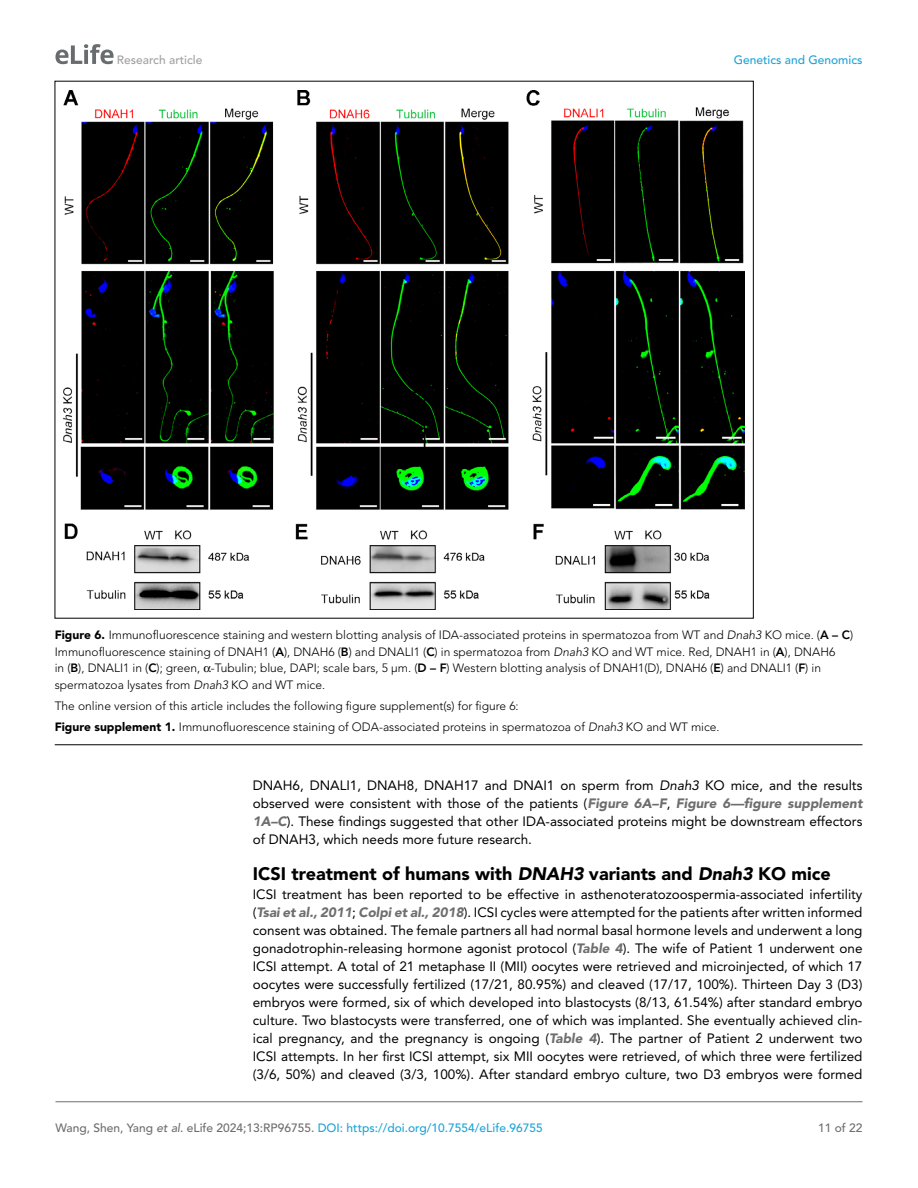
<style>
.page{position:relative;width:918px;height:1188px;background:#fff}
.page>*{position:absolute;margin:0;border:0;box-sizing:border-box;transform-origin:0 0}
.t1{font:900 18px "Avenir LT Std";color:#000}
.t2{font:13.5px/18px "Avenir LT Std";color:#000;text-align:justify}
.t3{font:300 12px/16.5px "Avenir LT Std";color:#000}
.t4{font:500 12px "Avenir LT Std";color:#1ea4d7}
.t5{font:500 12px "Avenir LT Std";color:#a3a09f}
.t6{font:500 12px "Avenir LT Std";color:#6e6e70}
.s1{font-weight:900}
.s2{font-style:italic}
.s3{font-weight:800}
.s4{font-weight:900;font-style:italic;color:#6e6e70}
.s5{color:#6e6e70}
.s6{font-style:italic;color:#6e6e70}
</style>
<div class="page">
<svg style="left:55px;top:44px;width:59px;height:20px"></svg>
<hr style="left:56px;top:1101px;width:806px;height:1px;background:#6e6e70">
<hr style="left:55px;top:744px;width:807px;height:1px;background:#000">
<img style="left:64px;top:90px;width:680px;height:519px">
<p class="t5" style="left:117px;top:53px;width:87px">Research article</p>
<p class="t4" style="left:734px;top:53px;width:130px">Genetics and Genomics</p>
<p class="t3" style="left:55px;top:627px;width:800px"><span class="s1">Figure 6.</span> Immunofluorescence staining and western blotting analysis of IDA-associated proteins in spermatozoa from WT and <span class="s2">Dnah3</span> KO mice. (<span class="s3">A – C</span>)<br>Immunofluorescence staining of DNAH1 (<span class="s3">A</span>), DNAH6 (<span class="s3">B</span>) and DNALI1 (<span class="s3">C</span>) in spermatozoa from <span class="s2">Dnah3</span> KO and WT mice. Red, DNAH1 in (<span class="s3">A</span>), DNAH6<br>in (<span class="s3">B</span>), DNALI1 in (<span class="s3">C</span>); green, -Tubulin; blue, DAPI; scale bars, 5 μm. (<span class="s3">D – F</span>) Western blotting analysis of DNAH1(D), DNAH6 (<span class="s3">E</span>) and DNALI1 (<span class="s3">F</span>) in spermatozoa lysates from <span class="s2">Dnah3</span> KO and WT mice.</p>
<p class="t3" style="left:55px;top:695px;width:667px;line-height:21px">The online version of this article includes the following figure supplement(s) for figure 6:<br><span class="s1">Figure supplement 1.</span> Immunofluorescence staining of ODA-associated proteins in spermatozoa of <span class="s2">Dnah3</span> KO and WT mice.</p>
<p class="t2" style="left:253px;top:776px;width:611px">DNAH6, DNALI1, DNAH8, DNAH17 and DNAI1 on sperm from <span class="s2">Dnah3</span> KO mice, and the results observed were consistent with those of the patients (<span class="s4">Figure 6A–F</span>, <span class="s4">Figure 6—figure supplement 1A–C</span>). These findings suggested that other IDA-associated proteins might be downstream effectors of DNAH3, which needs more future research.</p>
<h1 class="t1" style="left:253px;top:863px;width:580px">ICSI treatment of humans with <span class="s2">DNAH3</span> variants and <span class="s2">Dnah3</span> KO mice</h1>
<p class="t2" style="left:253px;top:886px;width:611px">ICSI treatment has been reported to be effective in asthenoteratozoospermia-associated infertility (<span class="s4">Tsai et al., 2011</span>; <span class="s4">Colpi et al., 2018</span>). ICSI cycles were attempted for the patients after written informed consent was obtained. The female partners all had normal basal hormone levels and underwent a long gonadotrophin-releasing hormone agonist protocol (<span class="s4">Table 4</span>). The wife of Patient 1 underwent one ICSI attempt. A total of 21 metaphase II (MII) oocytes were retrieved and microinjected, of which 17 oocytes were successfully fertilized (17/21, 80.95%) and cleaved (17/17, 100%). Thirteen Day 3 (D3) embryos were formed, six of which developed into blastocysts (8/13, 61.54%) after standard embryo culture. Two blastocysts were transferred, one of which was implanted. She eventually achieved clin&shy;ical pregnancy, and the pregnancy is ongoing (<span class="s4">Table 4</span>). The partner of Patient 2 underwent two ICSI attempts. In her first ICSI attempt, six MII oocytes were retrieved, of which three were fertilized (3/6, 50%) and cleaved (3/3, 100%). After standard embryo culture, two D3 embryos were formed</p>
<p class="t4" style="left:56px;top:1121px;width:489px"><span class="s5">Wang, Shen, Yang</span> <span class="s6">et al</span><span class="s5">. eLife 2024;13:RP96755.</span> DOI: https://doi.org/10.7554/eLife.96755</p>
<p class="t6" style="left:818px;top:1121px;width:46px">11 of 22</p>
</div>
